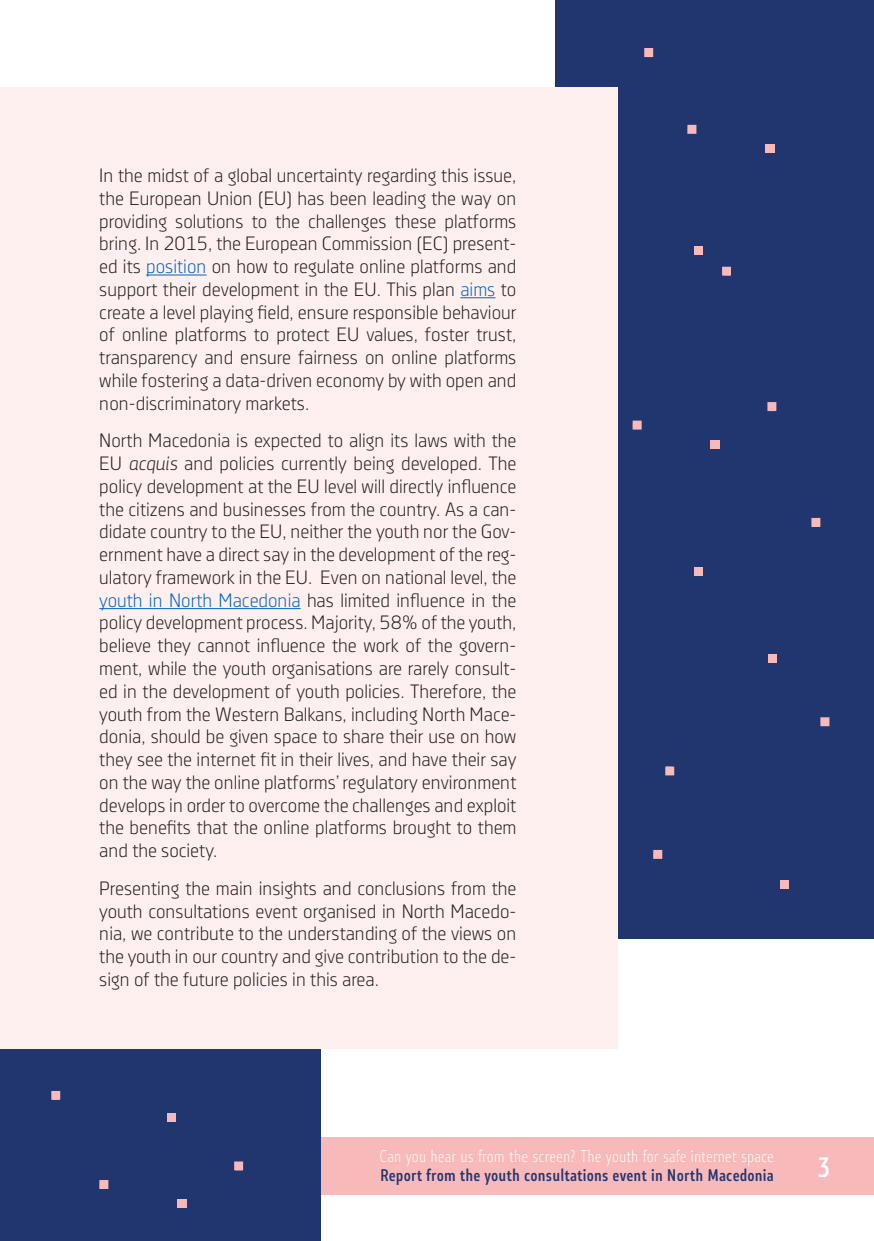
<style>
.page{position:relative;width:874px;height:1241px;background:#fff}
.page>*{position:absolute;margin:0;border:0;box-sizing:border-box;transform-origin:0 0}
.t1{font:500 26.25px "Stobi Sans Cn";color:#fff}
.t2{font:19.25px/22.8px "Decima Nova Pro Lt";color:#231f20;text-align:justify}
.t3{font:300 15.75px "Stobi Sans Cn";color:#fff}
.t4{font:500 15.75px "Stobi Sans Cn";letter-spacing:.01em;color:#21356e}
.s1{color:#0563c1}
.s2{font-style:italic}
</style>
<div class="page">
<div style="left:0;top:1136px;width:873px;height:58px;background:#f8b9bb"></div>
<div style="left:0;top:938px;width:320px;height:302px;background:#21356e"></div>
<div style="left:555px;top:0;width:318px;height:938px;background:#21356e"></div>
<svg style="left:644px;top:48px;width:9px;height:9px"></svg>
<svg style="left:767px;top:402px;width:9px;height:9px"></svg>
<svg style="left:811px;top:518px;width:9px;height:9px"></svg>
<svg style="left:632px;top:420px;width:9px;height:9px"></svg>
<div style="left:710px;top:440px;width:9px;height:9px;background:#f8b9bb"></div>
<div style="left:779px;top:879px;width:9px;height:9px;background:#f8b9bb"></div>
<svg style="left:653px;top:850px;width:9px;height:8px"></svg>
<svg style="left:665px;top:766px;width:9px;height:9px"></svg>
<div style="left:694px;top:567px;width:9px;height:9px;background:#f8b9bb"></div>
<div style="left:767px;top:654px;width:9px;height:9px;background:#f8b9bb"></div>
<div style="left:693px;top:246px;width:9px;height:9px;background:#f8b9bb"></div>
<svg style="left:722px;top:267px;width:8px;height:9px"></svg>
<svg style="left:687px;top:125px;width:9px;height:9px"></svg>
<div style="left:765px;top:144px;width:9px;height:9px;background:#f8b9bb"></div>
<svg style="left:234px;top:1161px;width:9px;height:9px"></svg>
<svg style="left:99px;top:1180px;width:9px;height:8px"></svg>
<div style="left:177px;top:1199px;width:9px;height:9px;background:#f8b9bb"></div>
<div style="left:167px;top:1112px;width:8px;height:9px;background:#f8b9bb"></div>
<svg style="left:820px;top:717px;width:9px;height:9px"></svg>
<svg style="left:51px;top:1090px;width:9px;height:9px"></svg>
<div style="left:0;top:87px;width:617px;height:961px;background:#fdf0ef"></div>
<hr style="left:146px;top:274px;width:60px;height:1px;background:#0563c1">
<hr style="left:460px;top:297px;width:35px;height:1px;background:#0563c1">
<hr style="left:99px;top:608px;width:201px;height:1px;background:#0563c1">
<p class="t2" style="left:99px;top:164px;width:418px">In the midst of a global uncertainty regarding this issue, the European Union (EU) has been leading the way on providing solutions to the challenges these platforms bring. In 2015, the European Commission (EC) present&shy;ed its <span class="s1">position</span> on how to regulate online platforms and support their development in the EU. This plan <span class="s1">aims</span> to create a level playing field, ensure responsible behaviour of online platforms to protect EU values, foster trust, transparency and ensure fairness on online platforms while fostering a data-driven economy by with open and non-discriminatory markets.</p>
<p class="t2" style="left:99px;top:429px;width:418px">North Macedonia is expected to align its laws with the EU <span class="s2">acquis</span> and policies currently being developed. The policy development at the EU level will directly influence the citizens and businesses from the country. As a can&shy;didate country to the EU, neither the youth nor the Gov&shy;ernment have a direct say in the development of the reg&shy;ulatory framework in the EU. Even on national level, the <span class="s1">youth in North Macedonia</span> has limited influence in the policy development process. Majority, 58% of the youth, believe they cannot influence the work of the govern&shy;ment, while the youth organisations are rarely consult&shy;ed in the development of youth policies. Therefore, the youth from the Western Balkans, including North Mace&shy;donia, should be given space to share their use on how they see the internet fit in their lives, and have their say on the way the online platforms’ regulatory environment develops in order to overcome the challenges and exploit the benefits that the online platforms brought to them and the society.</p>
<p class="t2" style="left:99px;top:876px;width:418px">Presenting the main insights and conclusions from the youth consultations event organised in North Macedo&shy;nia, we contribute to the understanding of the views on the youth in our country and give contribution to the de&shy;sign of the future policies in this area.</p>
<p class="t3" style="left:379px;top:1145px;width:395px">Can you hear us from the screen? The youth for safe internet space</p>
<p class="t4" style="left:380px;top:1164px;width:395px">Report from the youth consultations event in North Macedonia</p>
<h1 class="t1" style="left:817px;top:1148px;width:14px">3</h1>
</div>
